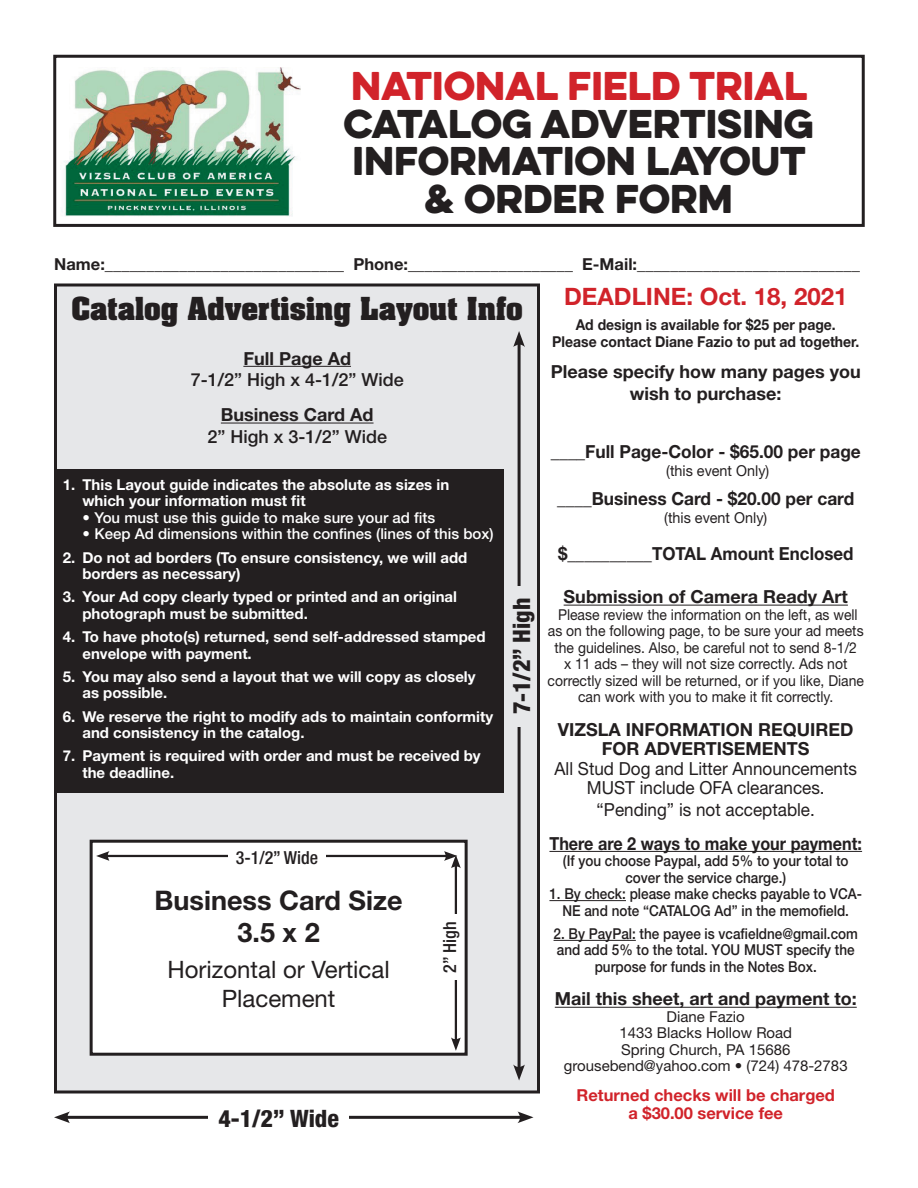
<style>
.page{position:relative;width:918px;height:1188px;background:#fff}
.page>*{position:absolute;margin:0;border:0;box-sizing:border-box;transform-origin:0 0}
.t1{font:36px/37.5px "Eveleth Clean";color:#231f20;text-align:center}
.t2{font:36px "Eveleth Clean";color:#d1232a}
.t3{font:700 27px "Aachen";color:#231f20}
.t4{font:700 27px/32.4px "Helvetica Neue";color:#231f20;text-align:center}
.t5{font:24px/28.8px "Helvetica Neue";color:#231f20;text-align:center}
.t6{font:800 condensed 24px "Helvetica Neue";color:#231f20}
.t7{font:700 24px "Helvetica Neue";color:#d1232a}
.t8{font:700 18px/21.6px "Helvetica Neue";color:#231f20;text-align:center}
.t9{font:18px/19.5px "Helvetica Neue";color:#231f20;text-align:center;scale:.95 1}
.t10{font:700 18px "Helvetica Neue";color:#231f20;scale:.96 1}
.t11{font:500 18px "Helvetica Neue";color:#231f20}
.t12{font:700 18px "Helvetica Neue";color:#231f20;scale:.9 1}
.t13{font:700 18px "Helvetica Neue";color:#231f20;scale:.94 1}
.t14{font:500 condensed 18px "Helvetica Neue";color:#231f20}
.t15{font:700 16.5px "Helvetica Neue";color:#231f20}
.t16{font:700 16.5px/18px "Helvetica Neue";color:#d1232a;text-align:center}
.t17{font:700 15px/16.5px "Helvetica Neue";color:#fff}
.t18{font:15px/16.5px "Helvetica Neue";color:#231f20;text-align:center;scale:.93 1}
.t19{font:500 15px/16.5px "Helvetica Neue";color:#231f20;text-align:center;scale:.9 1}
.t20{font:500 15px "Helvetica Neue";color:#fff}
.t21{font:15px/16.5px "Helvetica Neue";color:#231f20;text-align:center}
.t22{font:700 15px/16.5px "Helvetica Neue";color:#231f20;text-align:center;scale:.93 1}
.t23{font:15px "Helvetica Neue";color:#231f20;scale:.96 1}
</style>
<div class="page">
<div style="left:56px;top:285px;width:482px;height:807px;background:#e6e7e9"></div>
<div style="left:54px;top:284px;width:486px;height:810px;border:3px solid #231f20"></div>
<hr style="left:243px;top:366px;width:108px;height:1px;background:#231f20">
<hr style="left:221px;top:423px;width:153px;height:1px;background:#231f20">
<div style="left:54px;top:469px;width:450px;height:324px;background:#231f20"></div>
<div style="left:91px;top:841px;width:375px;height:213px;background:#fff"></div>
<div style="left:90px;top:840px;width:378px;height:216px;border:3px solid #231f20"></div>
<hr style="left:64px;top:1116px;width:459px;height:3px;background:#231f20">
<svg style="left:54px;top:1111px;width:16px;height:12px"></svg>
<svg style="left:517px;top:1111px;width:17px;height:12px"></svg>
<div style="left:208px;top:1102px;width:141px;height:31px;background:#fff"></div>
<hr style="left:518px;top:341px;width:3px;height:729px;background:#231f20">
<svg style="left:513px;top:331px;width:12px;height:16px"></svg>
<svg style="left:513px;top:1064px;width:12px;height:17px"></svg>
<div style="left:507px;top:586px;width:27px;height:140px;background:#e6e7e9"></div>
<div style="left:53px;top:55px;width:812px;height:172px;border:3px solid #231f20"></div>
<hr style="left:564px;top:605px;width:284px;height:1px;background:#231f20">
<hr style="left:549px;top:851px;width:313px;height:1px;background:#231f20">
<hr style="left:549px;top:900px;width:77px;height:1px;background:#231f20">
<hr style="left:554px;top:940px;width:82px;height:1px;background:#231f20">
<hr style="left:555px;top:1007px;width:302px;height:1px;background:#231f20">
<hr style="left:105px;top:855px;width:343px;height:2px;background:#231f20">
<svg style="left:96px;top:851px;width:14px;height:10px"></svg>
<div style="left:228px;top:845px;width:98px;height:23px;background:#fff"></div>
<hr style="left:455px;top:864px;width:2px;height:178px;background:#231f20">
<svg style="left:444px;top:851px;width:17px;height:17px"></svg>
<svg style="left:451px;top:1037px;width:10px;height:14px"></svg>
<div style="left:436px;top:914px;width:26px;height:66px;background:#fff"></div>
<img style="left:64px;top:68px;width:236px;height:148px">
<h1 class="t2" style="left:351px;top:58px;width:458px">NATIONAL FIELD TRIAL</h1>
<h1 class="t1" style="left:343px;top:104px;width:472px">CATALOG ADVERTISING<br>INFORMATION LAYOUT &amp; ORDER FORM</h1>
<p class="t15" style="left:54px;top:254px;width:807px">Name:_____________________________ Phone:____________________ E-Mail:___________________________</p>
<h2 class="t3" style="left:71px;top:289px;width:453px">Catalog Advertising Layout Info</h2>
<p class="t8" style="left:243px;top:347px;width:109px">Full Page Ad</p>
<p class="t11" style="left:191px;top:369px;width:215px">7-1/2” High x 4-1/2” Wide</p>
<p class="t8" style="left:221px;top:404px;width:154px">Business Card Ad</p>
<p class="t11" style="left:207px;top:426px;width:181px">2” High x 3-1/2” Wide</p>
<p class="t17" style="left:82px;top:476px;width:368px;text-indent:-20px">1. This Layout guide indicates the absolute as sizes in which your information must fit</p>
<p class="t20" style="left:82px;top:509px;width:354px">• You must use this guide to make sure your ad fits</p>
<p class="t20" style="left:82px;top:525px;width:413px">• Keep Ad dimensions within the confines (lines of this box)</p>
<p class="t17" style="left:82px;top:549px;width:386px;text-indent:-20px">2. Do not ad borders (To ensure consistency, we will add borders as necessary)</p>
<p class="t17" style="left:82px;top:588px;width:376px;text-indent:-20px">3. Your Ad copy clearly typed or printed and an original photograph must be submitted.</p>
<p class="t17" style="left:82px;top:628px;width:405px;text-indent:-20px">4. To have photo(s) returned, send self-addressed stamped envelope with payment.</p>
<p class="t17" style="left:82px;top:668px;width:395px;text-indent:-20px">5. You may also send a layout that we will copy as closely as possible.</p>
<p class="t17" style="left:82px;top:708px;width:412px;text-indent:-20px">6. We reserve the right to modify ads to maintain conformity and consistency in the catalog.</p>
<p class="t17" style="left:82px;top:747px;width:400px;text-indent:-20px">7. Payment is required with order and must be received by the deadline.</p>
<h3 class="t6" style="left:507px;top:714px;width:118px;rotate:-90deg">7-1/2” High</h3>
<p class="t14" style="left:236px;top:846px;width:84px">3-1/2” Wide</p>
<h2 class="t4" style="left:155px;top:883px;width:250px">Business Card Size<br>3.5 x 2</h2>
<h3 class="t5" style="left:168px;top:955px;width:224px">Horizontal or Vertical<br>Placement</h3>
<p class="t14" style="left:439px;top:973px;width:53px;rotate:-90deg">2” High</p>
<h3 class="t6" style="left:218px;top:1104px;width:122px">4-1/2” Wide</h3>
<h3 class="t7" style="left:564px;top:282px;width:285px">DEADLINE: Oct. 18, 2021</h3>
<p class="t22" style="left:552px;top:317px;width:332px">Ad design is available for $25 per page.<br>Please contact Diane Fazio to put ad together.</p>
<p class="t8" style="left:551px;top:361px;width:311px">Please specify how many pages you wish to purchase:</p>
<p class="t10" style="left:551px;top:441px;width:324px">____Full Page-Color - $65.00 per page</p>
<p class="t23" style="left:666px;top:462px;width:109px">(this event Only)</p>
<p class="t10" style="left:557px;top:487px;width:311px">____Business Card - $20.00 per card</p>
<p class="t23" style="left:664px;top:508px;width:109px">(this event Only)</p>
<p class="t13" style="left:558px;top:543px;width:316px">$__________TOTAL Amount Enclosed</p>
<p class="t8" style="left:564px;top:586px;width:286px">Submission of Camera Ready Art</p>
<p class="t18" style="left:548px;top:606px;width:342px">Please review the information on the left, as well as on the following page, to be sure your ad meets the guidelines. Also, be careful not to send 8-1/2<br>x 11 ads – they will not size correctly. Ads not correctly sized will be returned, or if you like, Diane can work with you to make it fit correctly.</p>
<p class="t8" style="left:558px;top:719px;width:297px;line-height:19.5px">VIZSLA INFORMATION REQUIRED<br>FOR ADVERTISEMENTS</p>
<p class="t9" style="left:555px;top:758px;width:320px">All Stud Dog and Litter Announcements<br>MUST include OFA clearances.</p>
<p class="t9" style="left:597px;top:800px;width:231px">“Pending” is not acceptable.</p>
<p class="t12" style="left:549px;top:832px;width:349px">There are 2 ways to make your payment:</p>
<p class="t19" style="left:563px;top:852px;width:319px">(If you choose Paypal, add 5% to your total to cover the service charge.)</p>
<p class="t19" style="left:549px;top:885px;width:349px">1. By check: please make checks payable to VCA-<br>NE and note “CATALOG Ad” in the memofield.</p>
<p class="t19" style="left:554px;top:925px;width:340px">2. By PayPal: the payee is vcafieldne@gmail.com and add 5% to the total. YOU MUST specify the purpose for funds in the Notes Box.</p>
<p class="t8" style="left:555px;top:988px;width:303px">Mail this sheet, art and payment to:</p>
<p class="t21" style="left:564px;top:1008px;width:285px">Diane Fazio<br>1433 Blacks Hollow Road<br>Spring Church, PA 15686 grousebend@yahoo.com • (724) 478-2783</p>
<p class="t16" style="left:577px;top:1086px;width:260px">Returned checks will be charged a $30.00 service fee</p>
</div>
